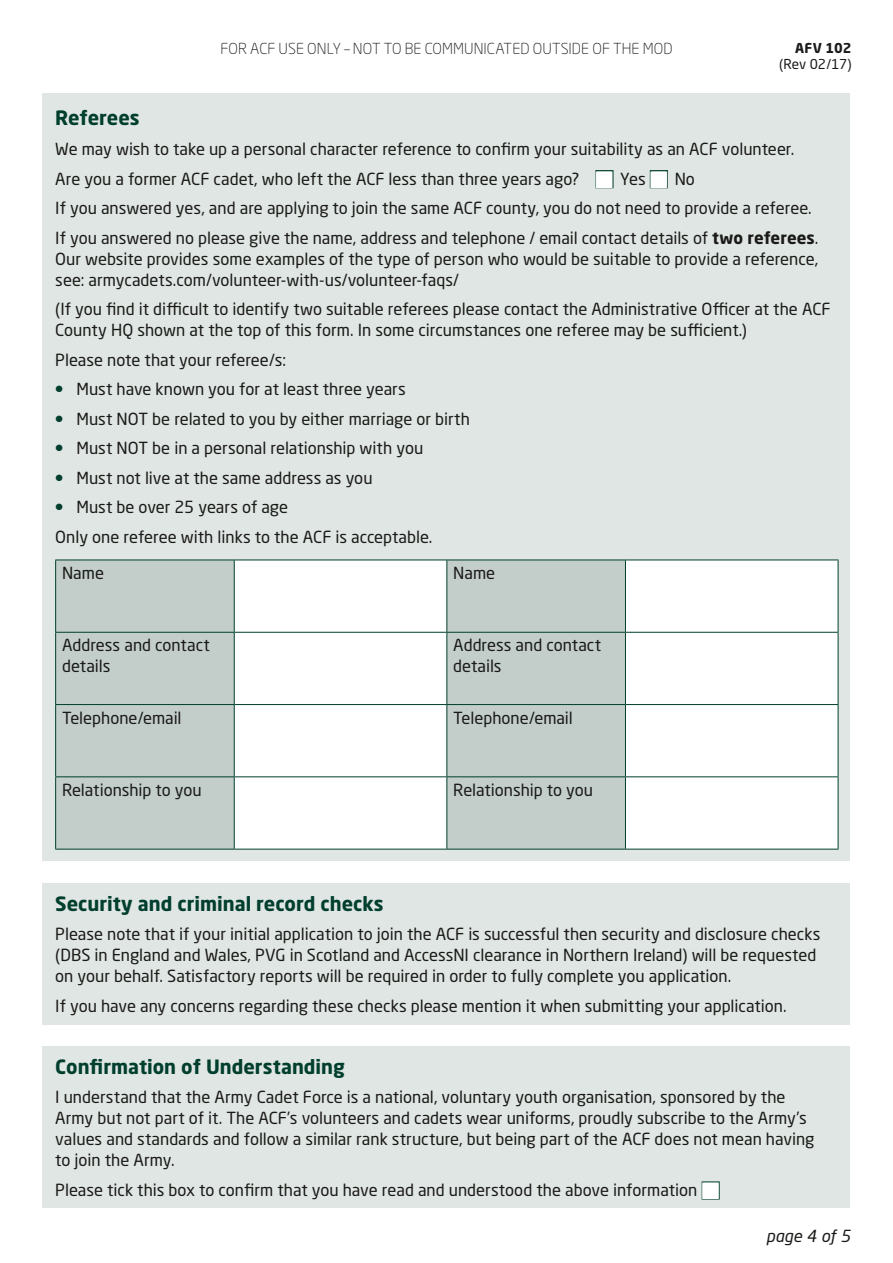
<style>
.page{position:relative;width:893px;height:1263px;background:#fff}
.page>*{position:absolute;margin:0;border:0;box-sizing:border-box;transform-origin:0 0}
.t1{font:700 19.5px "Neo Sans Pro";color:#003e2e}
.Body{font:16.5px/21px "Neo Sans Pro";color:#1a1a18}
.Body-2{font:italic 16.5px "Neo Sans Pro";letter-spacing:.005em;color:#1a1a18}
.t2{font:300 15px "Neo Sans Pro";letter-spacing:.005em;color:#1a1a18}
.t3{font:13.5px "Neo Sans Pro";letter-spacing:-.005em;color:#1a1a18}
.t4{font:700 13.5px "Neo Sans Pro";letter-spacing:.01em;color:#1a1a18}
.s1{color:#fff}
.s2{font-weight:700}
.s3{font-weight:700;font-size:19.5px;color:#003e2e}
</style>
<div class="page">
<div style="left:43px;top:94px;width:807px;height:767px;background:#e0e6e3"></div>
<div style="left:595px;top:170px;width:18px;height:18px;border:2px solid #003e2e"></div>
<div style="left:650px;top:170px;width:18px;height:18px;border:2px solid #003e2e"></div>
<div style="left:56px;top:561px;width:178px;height:288px;background:#c3ceca"></div>
<svg style="left:235px;top:561px;width:603px;height:288px;background:#ecefee"></svg>
<hr style="left:234px;top:560px;width:213px;height:1px;background:#003e2e">
<hr style="left:625px;top:560px;width:213px;height:1px;background:#003e2e">
<hr style="left:838px;top:560px;width:1px;height:72px;background:#003e2e">
<hr style="left:55px;top:632px;width:179px;height:1px;background:#003e2e">
<hr style="left:234px;top:632px;width:213px;height:1px;background:#003e2e">
<hr style="left:447px;top:632px;width:178px;height:1px;background:#003e2e">
<hr style="left:625px;top:632px;width:213px;height:1px;background:#003e2e">
<hr style="left:838px;top:633px;width:1px;height:71px;background:#003e2e">
<hr style="left:55px;top:704px;width:179px;height:1px;background:#003e2e">
<hr style="left:234px;top:704px;width:213px;height:1px;background:#003e2e">
<hr style="left:447px;top:704px;width:178px;height:1px;background:#003e2e">
<hr style="left:625px;top:704px;width:213px;height:1px;background:#003e2e">
<hr style="left:838px;top:705px;width:1px;height:71px;background:#003e2e">
<hr style="left:55px;top:776px;width:179px;height:1px;background:#003e2e">
<hr style="left:234px;top:776px;width:213px;height:1px;background:#003e2e">
<hr style="left:447px;top:776px;width:178px;height:1px;background:#003e2e">
<hr style="left:625px;top:776px;width:213px;height:1px;background:#003e2e">
<hr style="left:838px;top:777px;width:1px;height:72px;background:#003e2e">
<hr style="left:55px;top:849px;width:179px;height:1px;background:#003e2e">
<hr style="left:234px;top:849px;width:213px;height:1px;background:#003e2e">
<hr style="left:447px;top:849px;width:178px;height:1px;background:#003e2e">
<hr style="left:625px;top:849px;width:213px;height:1px;background:#003e2e">
<hr style="left:55px;top:560px;width:179px;height:1px;background:#003e2e">
<hr style="left:55px;top:560px;width:1px;height:72px;background:#003e2e">
<hr style="left:234px;top:560px;width:1px;height:72px;background:#003e2e">
<hr style="left:55px;top:633px;width:1px;height:71px;background:#003e2e">
<hr style="left:234px;top:633px;width:1px;height:71px;background:#003e2e">
<hr style="left:55px;top:705px;width:1px;height:71px;background:#003e2e">
<hr style="left:234px;top:705px;width:1px;height:71px;background:#003e2e">
<hr style="left:55px;top:777px;width:1px;height:72px;background:#003e2e">
<hr style="left:234px;top:777px;width:1px;height:72px;background:#003e2e">
<hr style="left:447px;top:560px;width:178px;height:1px;background:#003e2e">
<hr style="left:446px;top:560px;width:1px;height:72px;background:#003e2e">
<hr style="left:625px;top:560px;width:1px;height:72px;background:#003e2e">
<hr style="left:446px;top:633px;width:1px;height:71px;background:#003e2e">
<hr style="left:625px;top:633px;width:1px;height:71px;background:#003e2e">
<hr style="left:446px;top:705px;width:1px;height:71px;background:#003e2e">
<hr style="left:625px;top:705px;width:1px;height:71px;background:#003e2e">
<hr style="left:446px;top:777px;width:1px;height:72px;background:#003e2e">
<hr style="left:625px;top:777px;width:1px;height:72px;background:#003e2e">
<div style="left:43px;top:883px;width:807px;height:141px;background:#e0e6e3"></div>
<div style="left:43px;top:1046px;width:807px;height:162px;background:#e0e6e3"></div>
<div style="left:702px;top:1181px;width:18px;height:18px;border:2px solid #003e2e"></div>
<p class="t2" style="left:220px;top:40px;width:454px">FOR ACF USE ONLY – NOT TO BE COMMUNICATED OUTSIDE OF THE MOD</p>
<p class="t4" style="left:795px;top:39px;width:58px">AFV 102</p>
<p class="t3" style="left:779px;top:56px;width:74px">(Rev 02/17)</p>
<h2 class="t1" style="left:55px;top:106px;width:86px">Referees</h2>
<p class="Body" style="left:55px;top:138px;width:740px">We may wish to take up a personal character reference to confirm your suitability as an ACF volunteer.</p>
<p class="Body" style="left:55px;top:168px;width:641px">Are you a former ACF cadet, who left the ACF less than three years ago? <span class="s1">■</span> Yes <span class="s1">■</span> No</p>
<p class="Body" style="left:55px;top:197px;width:758px">If you answered yes, and are applying to join the same ACF county, you do not need to provide a referee.</p>
<p class="Body" style="left:55px;top:227px;width:765px;text-align:justify">If you answered no please give the name, address and telephone / email contact details of <span class="s2">two referees</span>.<br>Our website provides some examples of the type of person who would be suitable to provide a reference, see: armycadets.com/volunteer-with-us/volunteer-faqs/</p>
<p class="Body" style="left:55px;top:298px;width:777px">(If you find it difficult to identify two suitable referees please contact the Administrative Officer at the ACF<br>County HQ shown at the top of this form. In some circumstances one referee may be sufficient.)</p>
<p class="Body" style="left:55px;top:349px;width:232px">Please note that your referee/s:</p>
<p class="Body" style="left:55px;top:378px;width:352px"><span class="s3">•</span> Must have known you for at least three years</p>
<p class="Body" style="left:55px;top:408px;width:416px"><span class="s3">•</span> Must NOT be related to you by either marriage or birth</p>
<p class="Body" style="left:55px;top:437px;width:369px"><span class="s3">•</span> Must NOT be in a personal relationship with you</p>
<p class="Body" style="left:55px;top:467px;width:319px"><span class="s3">•</span> Must not live at the same address as you</p>
<p class="Body" style="left:55px;top:496px;width:234px"><span class="s3">•</span> Must be over 25 years of age</p>
<p class="Body" style="left:55px;top:526px;width:379px">Only one referee with links to the ACF is acceptable.</p>
<p class="Body" style="left:62px;top:562px;width:43px">Name</p>
<p class="Body" style="left:453px;top:562px;width:43px">Name</p>
<p class="Body" style="left:62px;top:634px;width:149px">Address and contact details</p>
<p class="Body" style="left:453px;top:634px;width:149px">Address and contact details</p>
<p class="Body" style="left:62px;top:707px;width:121px">Telephone/email</p>
<p class="Body" style="left:453px;top:707px;width:121px">Telephone/email</p>
<p class="Body" style="left:62px;top:779px;width:141px">Relationship to you</p>
<p class="Body" style="left:453px;top:779px;width:141px">Relationship to you</p>
<h2 class="t1" style="left:55px;top:891px;width:330px">Security and criminal record checks</h2>
<p class="Body" style="left:55px;top:923px;width:767px">Please note that if your initial application to join the ACF is successful then security and disclosure checks (DBS in England and Wales, PVG in Scotland and AccessNI clearance in Northern Ireland) will be requested on your behalf. Satisfactory reports will be required in order to fully complete you application.</p>
<p class="Body" style="left:55px;top:995px;width:733px">If you have any concerns regarding these checks please mention it when submitting your application.</p>
<h2 class="t1" style="left:55px;top:1054px;width:291px">Confirmation of Understanding</h2>
<p class="Body" style="left:55px;top:1086px;width:761px">I understand that the Army Cadet Force is a national, voluntary youth organisation, sponsored by the Army but not part of it. The ACF’s volunteers and cadets wear uniforms, proudly subscribe to the Army’s values and standards and follow a similar rank structure, but being part of the ACF does not mean having to join the Army.</p>
<p class="Body" style="left:55px;top:1179px;width:666px">Please tick this box to confirm that you have read and understood the above information <span class="s1">■</span></p>
<p class="Body-2" style="left:766px;top:1225px;width:86px">page 4 of 5</p>
</div>
